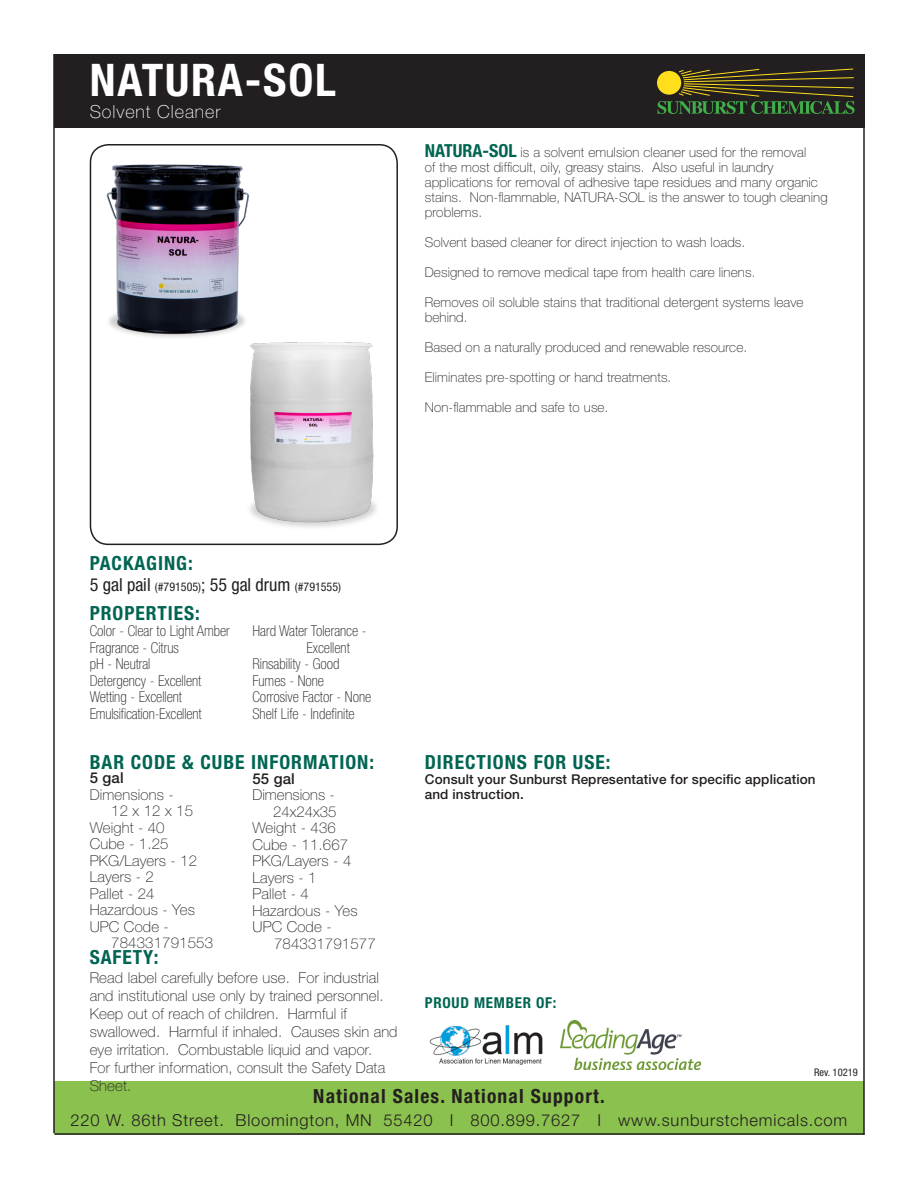
<style>
.page{position:relative;width:918px;height:1188px;background:#fff}
.page>*{position:absolute;margin:0;border:0;box-sizing:border-box;transform-origin:0 0}
.t1{font:700 condensed 45px "Helvetica Neue LT Std";letter-spacing:.04em;color:#fff}
.t2{font:700 condensed 19.5px "Helvetica Neue LT Std";letter-spacing:.05em;color:#006552}
.t3{font:700 condensed 19.5px "Helvetica Neue LT Std";letter-spacing:.06em;color:#231f20}
.t4{font:condensed 18px "Helvetica Neue LT Std";color:#231f20}
.t5{font:100 18px "Helvetica Neue LT Std";letter-spacing:.05em;color:#fff}
.t6{font:300 16.5px "Helvetica Neue LT Std";letter-spacing:.05em;color:#231f20}
.t7{font:100 15px/18px "Helvetica Neue LT Std";letter-spacing:.01em;color:#231f20}
.t8{font:100 condensed 15px/16.5px "Helvetica Neue LT Std";color:#231f20}
.t9{font:700 condensed 15px "Helvetica Neue LT Std";letter-spacing:.05em;color:#006552}
.t10{font:500 15px "Helvetica Neue LT Std";letter-spacing:.01em;color:#231f20}
.t11{font:100 13.5px/15px "Helvetica Neue LT Std";letter-spacing:.01em;color:#231f20}
.t12{font:500 13.5px/15px "Helvetica Neue LT Std";letter-spacing:.01em;color:#231f20}
.t13{font:condensed 10.5px "Helvetica Neue LT Std";color:#231f20}
.s1{font-weight:700;font-stretch:condensed;font-size:18px;color:#006552}
.s2{font-size:12px}
</style>
<div class="page">
<div style="left:54px;top:54px;width:590px;height:74px;background:#231f20"></div>
<div style="left:54px;top:1081px;width:810px;height:54px;background:#8bc14e"></div>
<div style="left:90px;top:144px;width:308px;height:401px;border:2px solid #231f20;border-radius:18px"></div>
<div style="left:644px;top:54px;width:221px;height:74px;background:#231f20"></div>
<svg style="left:657px;top:68px;width:198px;height:46px"></svg>
<hr style="left:53px;top:54px;width:2px;height:1079px;background:#231f20">
<hr style="left:863px;top:108px;width:2px;height:1027px;background:#231f20">
<hr style="left:55px;top:1133px;width:810px;height:2px;background:#231f20">
<img style="left:250px;top:342px;width:127px;height:186px">
<img style="left:106px;top:164px;width:146px;height:181px">
<img style="left:429px;top:1025px;width:114px;height:40px">
<img style="left:560px;top:1021px;width:141px;height:49px">
<p class="t1" style="left:90px;top:53px;width:248px">NATURA-SOL</p>
<p class="t5" style="left:90px;top:101px;width:132px">Solvent Cleaner</p>
<p class="t11" style="left:425px;top:145px;width:404px"><span class="s1">NATURA-SOL</span> is a solvent emulsion cleaner used for the removal<br>of the most difficult, oily, greasy stains. Also useful in laundry applications for removal of adhesive tape residues and many organic stains. Non-flammable, NATURA-SOL is the answer to tough cleaning problems.</p>
<p class="t11" style="left:425px;top:235px;width:322px">Solvent based cleaner for direct injection to wash loads.</p>
<p class="t11" style="left:425px;top:265px;width:332px">Designed to remove medical tape from health care linens.</p>
<p class="t11" style="left:425px;top:295px;width:380px">Removes oil soluble stains that traditional detergent systems leave behind.</p>
<p class="t11" style="left:425px;top:340px;width:324px">Based on a naturally produced and renewable resource.</p>
<p class="t11" style="left:425px;top:370px;width:248px">Eliminates pre-spotting or hand treatments.</p>
<p class="t11" style="left:425px;top:400px;width:185px">Non-flammable and safe to use.</p>
<p class="t2" style="left:90px;top:551px;width:105px">PACKAGING:</p>
<p class="t4" style="left:90px;top:574px;width:253px">5 gal pail <span class="s2">(#791505)</span>; 55 gal drum <span class="s2">(#791555)</span></p>
<p class="t2" style="left:90px;top:601px;width:112px">PROPERTIES:</p>
<p class="t8" style="left:306px;top:623px;width:62px;text-indent:-54px">Hard Water Tolerance -<br>Excellent</p>
<p class="t8" style="left:252px;top:656px;width:89px">Rinsability - Good</p>
<p class="t8" style="left:252px;top:672px;width:73px">Fumes - None</p>
<p class="t8" style="left:252px;top:689px;width:120px">Corrosive Factor - None</p>
<p class="t8" style="left:252px;top:705px;width:104px">Shelf Life - Indefinite</p>
<p class="t2" style="left:90px;top:750px;width:286px">BAR CODE &amp; CUBE INFORMATION:</p>
<p class="t8" style="left:90px;top:623px;width:142px">Color - Clear to Light Amber</p>
<p class="t8" style="left:90px;top:639px;width:90px">Fragrance - Citrus</p>
<p class="t8" style="left:90px;top:656px;width:62px">pH - Neutral</p>
<p class="t8" style="left:90px;top:672px;width:113px">Detergency - Excellent</p>
<p class="t8" style="left:90px;top:689px;width:94px">Wetting - Excellent</p>
<p class="t8" style="left:90px;top:705px;width:113px">Emulsification-Excellent</p>
<p class="t2" style="left:425px;top:750px;width:187px">DIRECTIONS FOR USE:</p>
<p class="t12" style="left:425px;top:771px;width:392px">Consult your Sunburst Representative for specific application and instruction.</p>
<p class="t10" style="left:90px;top:769px;width:35px">5 gal</p>
<p class="t7" style="left:90px;top:786px;width:85px">Dimensions -</p>
<p class="t7" style="left:111px;top:802px;width:83px">12 x 12 x 15</p>
<p class="t7" style="left:90px;top:819px;width:76px">Weight - 40</p>
<p class="t7" style="left:90px;top:835px;width:80px">Cube - 1.25</p>
<p class="t7" style="left:90px;top:852px;width:109px">PKG/Layers - 12</p>
<p class="t7" style="left:90px;top:868px;width:66px">Layers - 2</p>
<p class="t7" style="left:90px;top:885px;width:66px">Pallet - 24</p>
<p class="t7" style="left:90px;top:901px;width:107px">Hazardous - Yes</p>
<p class="t7" style="left:90px;top:918px;width:81px">UPC Code -</p>
<p class="t7" style="left:111px;top:934px;width:103px">784331791553</p>
<p class="t10" style="left:252px;top:770px;width:44px">55 gal</p>
<p class="t7" style="left:252px;top:786px;width:84px">Dimensions -</p>
<p class="t7" style="left:273px;top:802px;width:65px">24x24x35</p>
<p class="t7" style="left:252px;top:819px;width:85px">Weight - 436</p>
<p class="t7" style="left:252px;top:835px;width:97px">Cube - 11.667</p>
<p class="t7" style="left:252px;top:852px;width:100px">PKG/Layers - 4</p>
<p class="t7" style="left:252px;top:868px;width:66px">Layers - 1</p>
<p class="t7" style="left:252px;top:885px;width:58px">Pallet - 4</p>
<p class="t7" style="left:252px;top:901px;width:107px">Hazardous - Yes</p>
<p class="t7" style="left:252px;top:918px;width:81px">UPC Code -</p>
<p class="t7" style="left:274px;top:934px;width:103px">784331791577</p>
<p class="t2" style="left:90px;top:945px;width:70px">SAFETY:</p>
<p class="t7" style="left:90px;top:969px;width:309px">Read label carefully before use. For industrial and institutional use only by trained personnel.<br>Keep out of reach of children. Harmful if swallowed. Harmful if inhaled. Causes skin and eye irritation. Combustable liquid and vapor.<br>For further information, consult the Safety Data Sheet.</p>
<p class="t9" style="left:425px;top:994px;width:133px">PROUD MEMBER OF:</p>
<p class="t13" style="left:814px;top:1067px;width:45px">Rev. 10219</p>
<p class="t3" style="left:313px;top:1085px;width:293px">National Sales. National Support.</p>
<p class="t6" style="left:71px;top:1110px;width:778px">220 W. 86th Street. Bloomington, MN 55420 I 800.899.7627 I www.sunburstchemicals.com</p>
</div>
